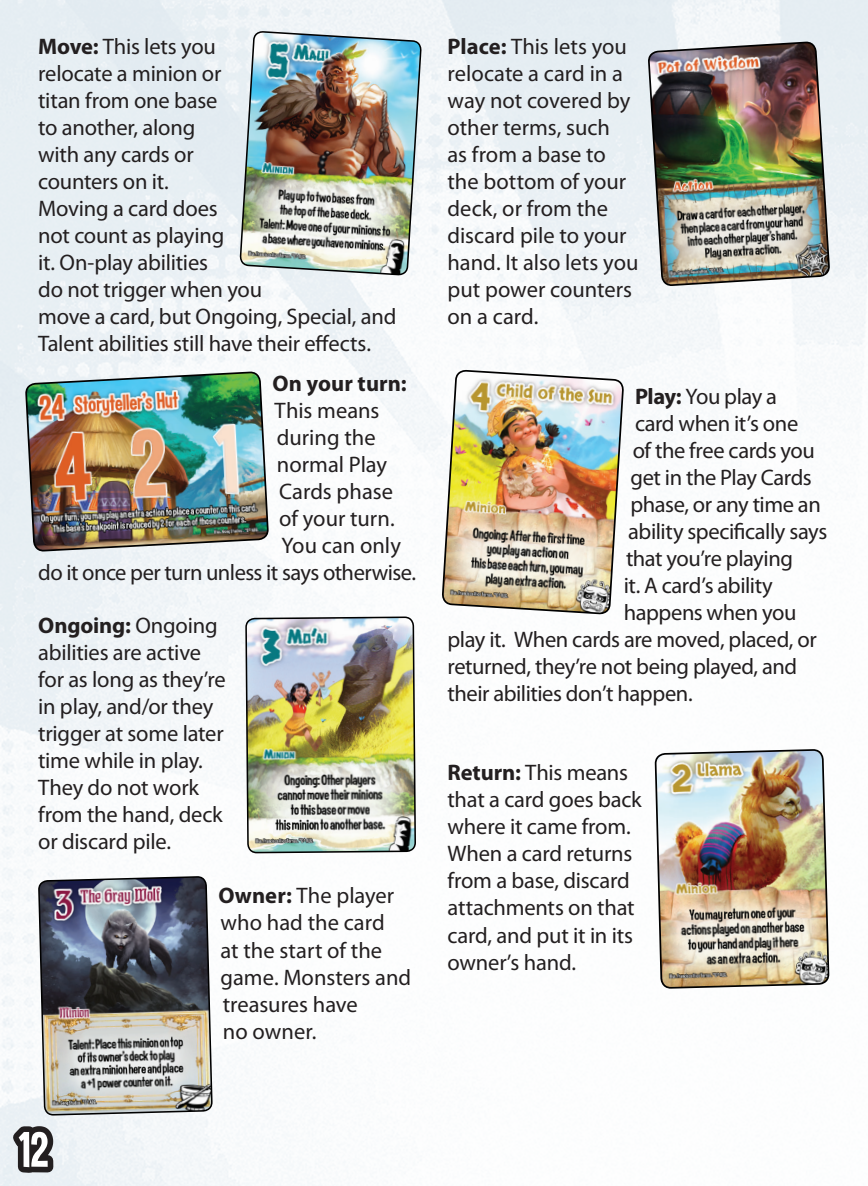
<style>
.page{position:relative;width:868px;height:1186px;background:#fff}
.page>*{position:absolute;margin:0;border:0;box-sizing:border-box;transform-origin:0 0}
.t1{font:54px "Curse Casual JVE";color:#fff}
.t2{font:22.5px/27px "Myriad Pro";letter-spacing:-.01em;color:#231f20}
.t3{font:700 22.5px "Myriad Pro";letter-spacing:.005em;color:#231f20}
.s1{font-weight:700}
</style>
<div class="page">
<img style="left:0;top:0;width:867px;height:1185px">
<img style="left:441px;top:334px;width:183px;height:316px">
<img style="left:648px;top:42px;width:181px;height:290px">
<img style="left:655px;top:749px;width:174px;height:239px">
<img style="left:239px;top:0;width:183px;height:307px">
<img style="left:244px;top:264px;width:172px;height:921px">
<img style="left:26px;top:372px;width:243px;height:235px">
<img style="left:0;top:764px;width:212px;height:422px">
<p class="t2" style="left:38px;top:33px;width:359px"><span class="s1">Move:</span> This lets you<br>relocate a minion or<br>titan from one base<br>to another, along<br>with any cards or<br>counters on it.<br>Moving a card does<br>not count as playing<br>it. On-play abilities<br>do not trigger when you<br>move a card, but Ongoing, Special, and<br>Talent abilities still have their effects.</p>
<p class="t3" style="left:272px;top:368px;width:136px">On your turn:</p>
<p class="t2" style="left:274px;top:396px;width:106px">This means</p>
<p class="t2" style="left:277px;top:423px;width:100px">during the</p>
<p class="t2" style="left:277px;top:450px;width:112px">normal Play</p>
<p class="t2" style="left:279px;top:477px;width:115px">Cards phase</p>
<p class="t2" style="left:279px;top:504px;width:117px">of your turn.</p>
<p class="t2" style="left:281px;top:531px;width:121px">You can only</p>
<p class="t2" style="left:38px;top:558px;width:379px">do it once per turn unless it says otherwise.</p>
<p class="t2" style="left:38px;top:612px;width:189px"><span class="s1">Ongoing:</span> Ongoing abilities are active for as long as they’re in play, and/or they trigger at some later time while in play.<br>They do not work from the hand, deck or discard pile.</p>
<p class="t2" style="left:218px;top:882px;width:194px"><span class="s1">Owner:</span> The player who had the card<br>at the start of the game. Monsters and treasures have<br>no owner.</p>
<p class="t2" style="left:447px;top:33px;width:192px"><span class="s1">Place:</span> This lets you relocate a card in a way not covered by other terms, such<br>as from a base to the bottom of your deck, or from the discard pile to your hand. It also lets you put power counters on a card.</p>
<p class="t2" style="left:634px;top:382px;width:143px"><span class="s1">Play:</span> You play a</p>
<p class="t2" style="left:634px;top:409px;width:165px">card when it’s one</p>
<p class="t2" style="left:632px;top:436px;width:183px">of the free cards you</p>
<p class="t2" style="left:630px;top:463px;width:183px">get in the Play Cards</p>
<p class="t2" style="left:630px;top:490px;width:192px">phase, or any time an</p>
<p class="t2" style="left:628px;top:517px;width:200px">ability specifically says</p>
<p class="t2" style="left:625px;top:544px;width:168px">that you’re playing</p>
<p class="t2" style="left:623px;top:571px;width:151px">it. A card’s ability</p>
<p class="t2" style="left:623px;top:598px;width:174px">happens when you</p>
<p class="t2" style="left:447px;top:625px;width:370px">play it. When cards are moved, placed, or</p>
<p class="t2" style="left:447px;top:652px;width:351px">returned, they’re not being played, and</p>
<p class="t2" style="left:447px;top:679px;width:246px">their abilities don’t happen.</p>
<p class="t2" style="left:447px;top:759px;width:195px"><span class="s1">Return:</span> This means that a card goes back where it came from.<br>When a card returns from a base, discard attachments on that card, and put it in its owner’s hand.</p>
<h1 class="t1" style="left:18px;top:1121px;width:33px">12</h1>
</div>
